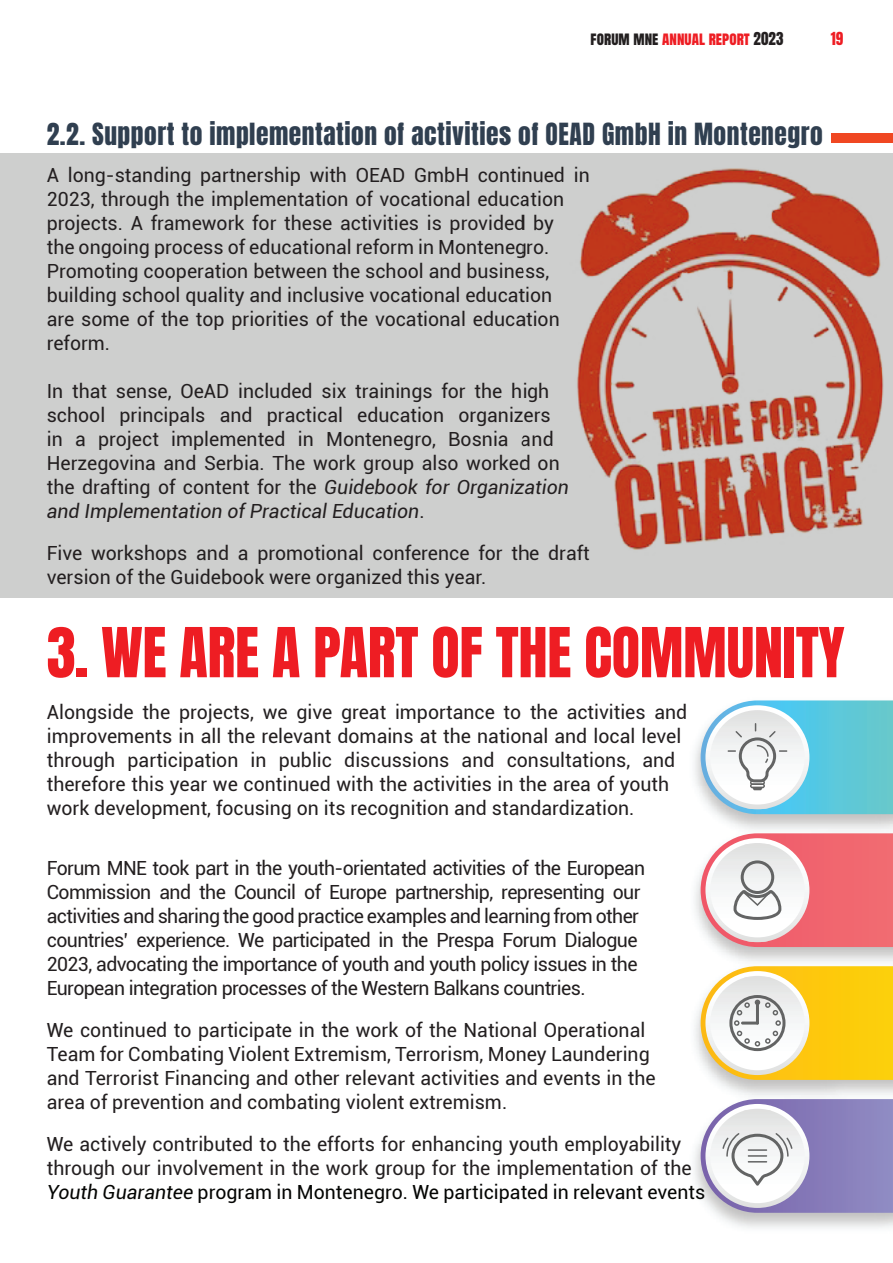
<style>
.page{position:relative;width:893px;height:1263px;background:#fff}
.page>*{position:absolute;margin:0;border:0;box-sizing:border-box;transform-origin:0 0}
.t1{font:58.5px "Anton";letter-spacing:-.005em;color:#ee1d23}
.t2{font:25.5px "Anton";letter-spacing:.02em;color:#303f50}
.t3{font:19.5px/24px "Roboto";color:#231f20}
.t4{font:19.5px/24px "Roboto";letter-spacing:-.03em;color:#231f20}
.t5{font:15px "Anton";letter-spacing:.005em;color:#231f20}
.t6{font:15px "Anton";letter-spacing:.005em;color:#ee1d23}
.s1{color:#ee1d23}
.s2{color:#231f20}
.s3{font-style:italic}
.s4{font-style:italic;color:#040503}
.s5{color:#040503}
</style>
<div class="page">
<svg style="left:701px;top:700px;width:192px;height:114px"></svg>
<svg style="left:701px;top:833px;width:192px;height:114px"></svg>
<svg style="left:701px;top:966px;width:192px;height:114px"></svg>
<svg style="left:701px;top:1099px;width:192px;height:114px"></svg>
<div style="left:0;top:153px;width:893px;height:444px;background:#cecfce"></div>
<img style="left:577px;top:168px;width:307px;height:382px">
<div style="left:831px;top:133px;width:62px;height:9px;background:#f04722"></div>
<p class="t5" style="left:591px;top:31px;width:88px">FORUM MNE <span class="s1">Annua</span></p>
<p class="t6" style="left:699px;top:31px;width:86px">l Report <span class="s2">2023</span></p>
<p class="t6" style="left:831px;top:31px;width:14px">19</p>
<h2 class="t2" style="left:47px;top:121px;width:778px">2.2. Support to implementation of activities of OEAD GmbH in Montenegro</h2>
<p class="t3" style="left:47px;top:163px;width:544px">A long-standing partnership with OEAD GmbH continued in 2023, through the implementation of vocational education projects. A framework for these activities is provided by<br>the ongoing process of educational reform in Montenegro.<br>Promoting cooperation between the school and business, building school quality and inclusive vocational education<br>are some of the top priorities of the vocational education reform.</p>
<p class="t3" style="left:47px;top:379px;width:524px">In that sense, OeAD included six trainings for the high school principals and practical education organizers in a project implemented in Montenegro, Bosnia and Herzegovina and Serbia. The work group also worked on the drafting of content for the <span class="s3">Guidebook for Organization and Implementation of Practical Education</span>.</p>
<p class="t3" style="left:47px;top:541px;width:545px">Five workshops and a promotional conference for the draft version of the Guidebook were organized this year.</p>
<h1 class="t1" style="left:47px;top:623px;width:799px">3. WE ARE A PART OF THE COMMUNITY</h1>
<p class="t3" style="left:47px;top:700px;width:642px">Alongside the projects, we give great importance to the activities and improvements in all the relevant domains at the national and local level through participation in public discussions and consultations, and therefore this year we continued with the activities in the area of youth work development, focusing on its recognition and standardization.</p>
<p class="t4" style="left:47px;top:856px;width:600px">Forum MNE took part in the youth-orientated activities of the European Commission and the Council of Europe partnership, representing our activities and sharing the good practice examples and learning from other countries’ experience. We participated in the Prespa Forum Dialogue 2023, advocating the importance of youth and youth policy issues in the European integration processes of the Western Balkans countries.</p>
<p class="t3" style="left:47px;top:1018px;width:610px">We continued to participate in the work of the National Operational Team for Combating Violent Extremism, Terrorism, Money Laundering and Terrorist Financing and other relevant activities and events in the area of prevention and combating violent extremism.</p>
<p class="t3" style="left:47px;top:1132px;width:660px">We actively contributed to the efforts for enhancing youth employability through our involvement in the work group for the implementation of the<br><span class="s4">Youth Guarantee</span> <span class="s5">program in Montenegro. We participated in relevant events</span></p>
</div>
